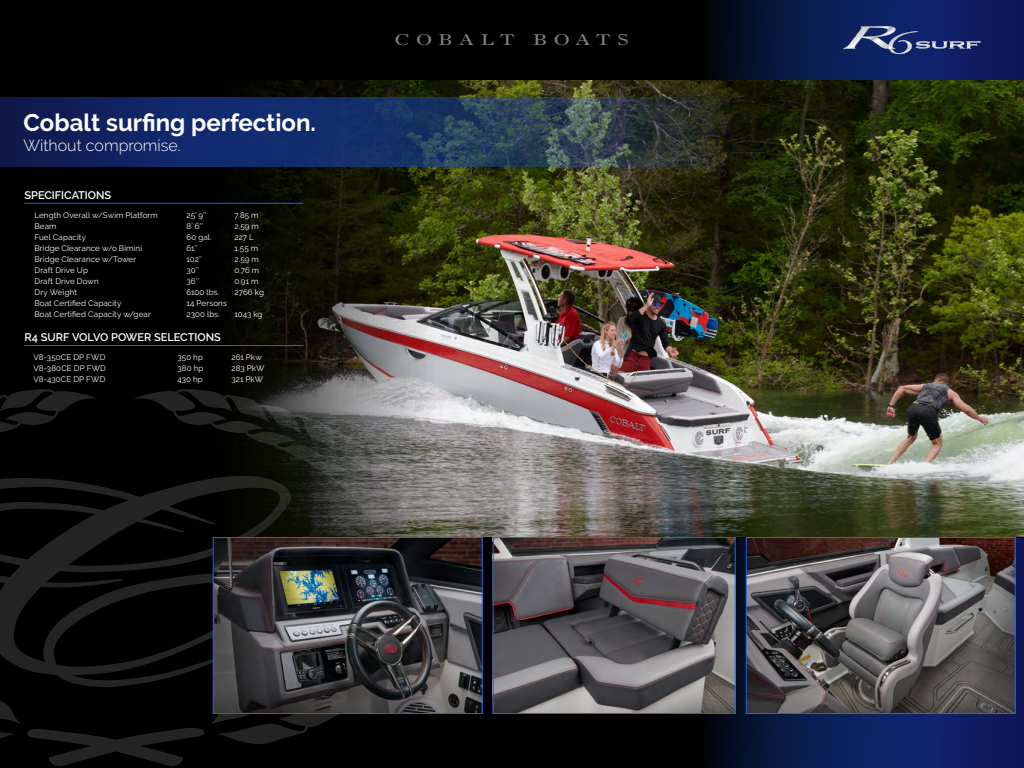
<style>
.page{position:relative;width:1024px;height:768px;background:#000}
.page>*{position:absolute;margin:0;border:0;box-sizing:border-box;transform-origin:0 0}
.Headline_2{font:700 24px "Raleway";color:#fff}
.sub-head{font:300 16px "Raleway";color:#fff}
.Headline_2-2{font:16px "Cobalt TT";letter-spacing:.365em;color:#808080}
.Spec_Head{font:600 11px "Raleway";color:#fff}
.Spec_List{font:8px "Raleway";letter-spacing:.015em;color:#fff}
.PRG_Spec_List{font:8px "Raleway";letter-spacing:.01em;color:#fff}
</style>
<div class="page">
<svg style="left:710px;top:0;width:314px;height:80px"></svg>
<svg style="left:49px;top:736px;width:134px;height:31px"></svg>
<svg style="left:132px;top:389px;width:208px;height:359px"></svg>
<svg style="left:0;top:389px;width:97px;height:359px"></svg>
<svg style="left:0;top:469px;width:213px;height:218px"></svg>
<svg style="left:705px;top:538px;width:319px;height:230px"></svg>
<img style="left:202px;top:80px;width:822px;height:457px">
<svg style="left:0;top:97px;width:740px;height:70px"></svg>
<img style="left:495px;top:539px;width:239px;height:173px">
<div style="left:493px;top:537px;width:243px;height:177px;border:1px solid #1d62f0"></div>
<img style="left:748px;top:539px;width:266px;height:173px">
<div style="left:746px;top:537px;width:270px;height:177px;border:1px solid #1d62f0"></div>
<hr style="left:24px;top:203px;width:279px;height:1px;background:#1d62f0">
<hr style="left:24px;top:345px;width:279px;height:1px;background:#1d62f0">
<img style="left:215px;top:539px;width:266px;height:173px">
<div style="left:213px;top:537px;width:270px;height:177px;border:1px solid #1d62f0"></div>
<svg style="left:843px;top:26px;width:137px;height:28px"></svg>
<p class="Headline_2" style="left:24px;top:108px;width:294px">Cobalt surfing perfection.</p>
<p class="sub-head" style="left:24px;top:136px;width:159px">Without compromise.</p>
<p class="Spec_Head" style="left:24px;top:189px;width:88px">SPECIFICATIONS</p>
<p class="Spec_List" style="left:34px;top:210px;width:125px">Length Overall w/Swim Platform</p>
<p class="Spec_List" style="left:186px;top:210px;width:21px">25’ 9’’</p>
<p class="Spec_List" style="left:234px;top:210px;width:26px">7.85 m</p>
<p class="Spec_List" style="left:34px;top:221px;width:24px">Beam</p>
<p class="Spec_List" style="left:186px;top:221px;width:18px">8’ 6’’</p>
<p class="Spec_List" style="left:234px;top:221px;width:26px">2.59 m</p>
<p class="Spec_List" style="left:34px;top:232px;width:53px">Fuel Capacity</p>
<p class="Spec_List" style="left:186px;top:232px;width:27px">60 gal.</p>
<p class="Spec_List" style="left:234px;top:232px;width:21px">227 L</p>
<p class="Spec_List" style="left:34px;top:243px;width:109px">Bridge Clearance w/o Bimini</p>
<p class="Spec_List" style="left:186px;top:243px;width:13px">61’’</p>
<p class="Spec_List" style="left:234px;top:243px;width:25px">1.55 m</p>
<p class="Spec_List" style="left:34px;top:254px;width:103px">Bridge Clearance w/Tower</p>
<p class="Spec_List" style="left:186px;top:254px;width:17px">102’’</p>
<p class="Spec_List" style="left:234px;top:254px;width:26px">2.59 m</p>
<p class="Spec_List" style="left:34px;top:265px;width:55px">Draft Drive Up</p>
<p class="Spec_List" style="left:186px;top:265px;width:14px">30’’</p>
<p class="Spec_List" style="left:234px;top:265px;width:26px">0.76 m</p>
<p class="Spec_List" style="left:34px;top:276px;width:66px">Draft Drive Down</p>
<p class="Spec_List" style="left:186px;top:276px;width:14px">36’’</p>
<p class="Spec_List" style="left:234px;top:276px;width:26px">0.91 m</p>
<p class="Spec_List" style="left:34px;top:287px;width:44px">Dry Weight</p>
<p class="Spec_List" style="left:186px;top:287px;width:35px">6100 lbs.</p>
<p class="Spec_List" style="left:234px;top:287px;width:31px">2766 kg</p>
<p class="Spec_List" style="left:34px;top:298px;width:88px">Boat Certified Capacity</p>
<p class="Spec_List" style="left:186px;top:298px;width:42px">14 Persons</p>
<p class="Spec_List" style="left:34px;top:309px;width:118px">Boat Certified Capacity w/gear</p>
<p class="Spec_List" style="left:186px;top:309px;width:35px">2300 lbs.</p>
<p class="Spec_List" style="left:234px;top:309px;width:30px">1043 kg</p>
<p class="Spec_Head" style="left:24px;top:331px;width:198px">R4 SURF VOLVO POWER SELECTIONS</p>
<p class="PRG_Spec_List" style="left:34px;top:353px;width:73px">V8-350CE DP FWD</p>
<p class="PRG_Spec_List" style="left:178px;top:353px;width:27px">350 hp</p>
<p class="PRG_Spec_List" style="left:232px;top:353px;width:32px">261 Pkw</p>
<p class="PRG_Spec_List" style="left:34px;top:364px;width:74px">V8-380CE DP FWD</p>
<p class="PRG_Spec_List" style="left:178px;top:364px;width:27px">380 hp</p>
<p class="PRG_Spec_List" style="left:232px;top:364px;width:34px">283 PkW</p>
<p class="PRG_Spec_List" style="left:34px;top:375px;width:73px">V8-430CE DP FWD</p>
<p class="PRG_Spec_List" style="left:178px;top:375px;width:27px">430 hp</p>
<p class="PRG_Spec_List" style="left:232px;top:375px;width:33px">321 PkW</p>
<p class="Headline_2-2" style="left:395px;top:31px;width:236px">COBALT BOATS</p>
</div>
